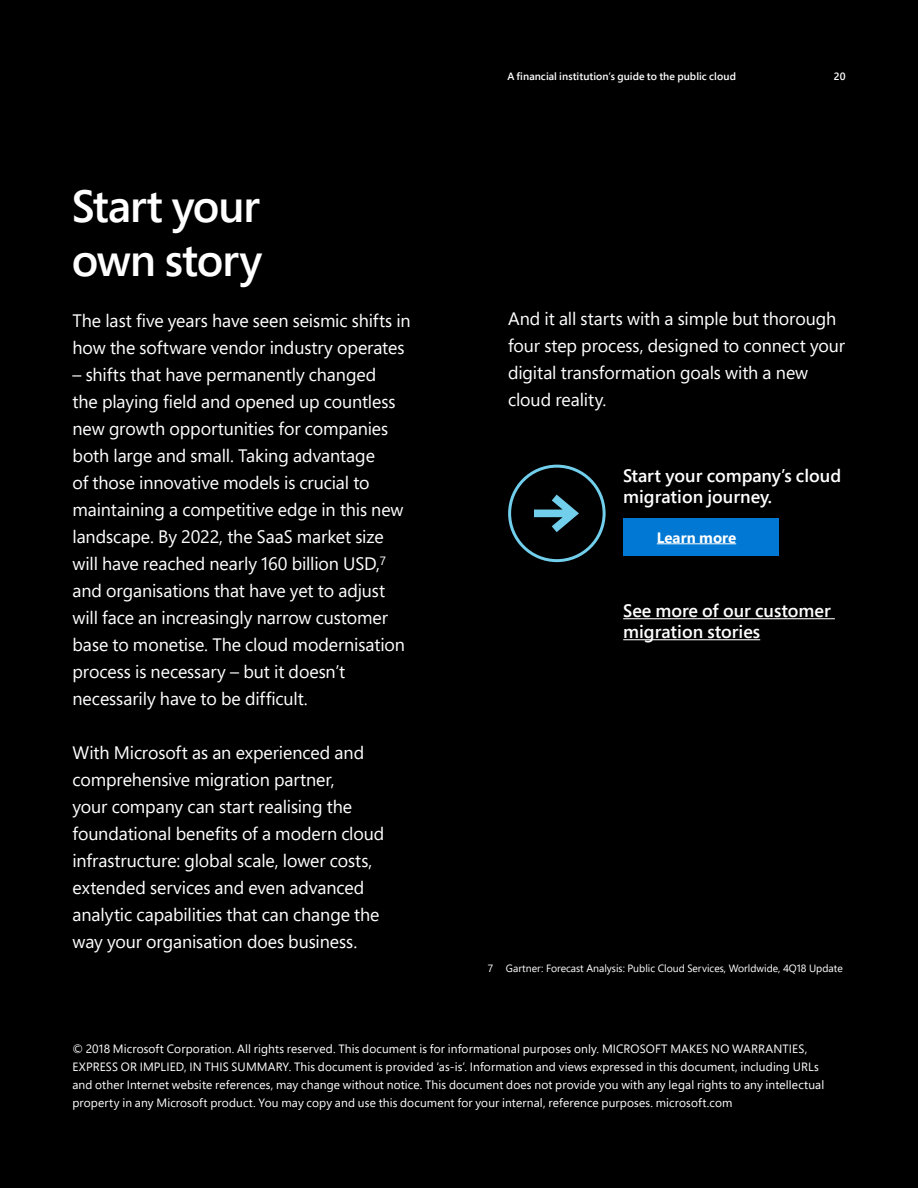
<style>
.page{position:relative;width:918px;height:1188px;background:#000}
.page>*{position:absolute;margin:0;border:0;box-sizing:border-box;transform-origin:0 0}
.t1{font:600 45px/54px "Segoe Pro";letter-spacing:-.03em;color:#fff}
.t2{font:18px/27px "Segoe Pro";letter-spacing:-.005em;color:#fff}
.t3{font:600 18px/21px "Segoe Pro";color:#fff}
.t4{font:700 15px "Segoe Pro";color:#fff}
.t5{font:12px/18px "Segoe Pro";letter-spacing:.01em;color:#fff}
.t6{font:10.5px "Segoe Pro";color:#fff}
.t7{font:600 10.5px "Segoe Pro";letter-spacing:.005em;color:#fff}
</style>
<div class="page">
<div style="left:508px;top:465px;width:98px;height:97px;border:3px solid #72cfec;border-radius:50%"></div>
<svg style="left:534px;top:495px;width:45px;height:37px"></svg>
<div style="left:623px;top:519px;width:156px;height:37px;background:#0078d4"></div>
<hr style="left:657px;top:543px;width:79px;height:1px;background:#fff">
<hr style="left:623px;top:618px;width:212px;height:1px;background:#fff">
<hr style="left:623px;top:639px;width:137px;height:1px;background:#fff">
<h1 class="t1" style="left:72px;top:178px;width:192px">Start your own story</h1>
<p class="t2" style="left:73px;top:306px;width:340px">The last five years have seen seismic shifts in how the software vendor industry operates</p>
<p class="t2" style="left:73px;top:360px;width:334px">– shifts that have permanently changed the playing field and opened up countless new growth opportunities for companies both large and small. Taking advantage<br>of those innovative models is crucial to maintaining a competitive edge in this new landscape. By 2022, the SaaS market size will have reached nearly 160 billion USD,<sup>7 </sup>and organisations that have yet to adjust will face an increasingly narrow customer base to monetise. The cloud modernisation process is necessary – but it doesn’t necessarily have to be difficult.</p>
<p class="t2" style="left:73px;top:738px;width:313px">With Microsoft as an experienced and comprehensive migration partner,<br>your company can start realising the foundational benefits of a modern cloud infrastructure: global scale, lower costs, extended services and even advanced analytic capabilities that can change the way your organisation does business.</p>
<p class="t7" style="left:507px;top:69px;width:230px">A financial institution’s guide to the public cloud</p>
<p class="t7" style="left:834px;top:69px;width:13px">20</p>
<p class="t2" style="left:508px;top:304px;width:338px">And it all starts with a simple but thorough four step process, designed to connect your digital transformation goals with a new cloud reality.</p>
<p class="t3" style="left:623px;top:465px;width:220px">Start your company’s cloud migration journey.</p>
<p class="t4" style="left:657px;top:527px;width:81px">Learn more</p>
<p class="t3" style="left:623px;top:600px;width:209px">See more of our customer migration stories</p>
<p class="t6" style="left:488px;top:961px;width:356px">7 Gartner: Forecast Analysis: Public Cloud Services, Worldwide, 4Q18 Update</p>
<p class="t5" style="left:72px;top:1039px;width:754px">© 2018 Microsoft Corporation. All rights reserved. This document is for informational purposes only. MICROSOFT MAKES NO WARRANTIES, EXPRESS OR IMPLIED, IN THIS SUMMARY. This document is provided ‘as-is’. Information and views expressed in this document, including URLs and other Internet website references, may change without notice. This document does not provide you with any legal rights to any intellectual property in any Microsoft product. You may copy and use this document for your internal, reference purposes. microsoft.com</p>
</div>
